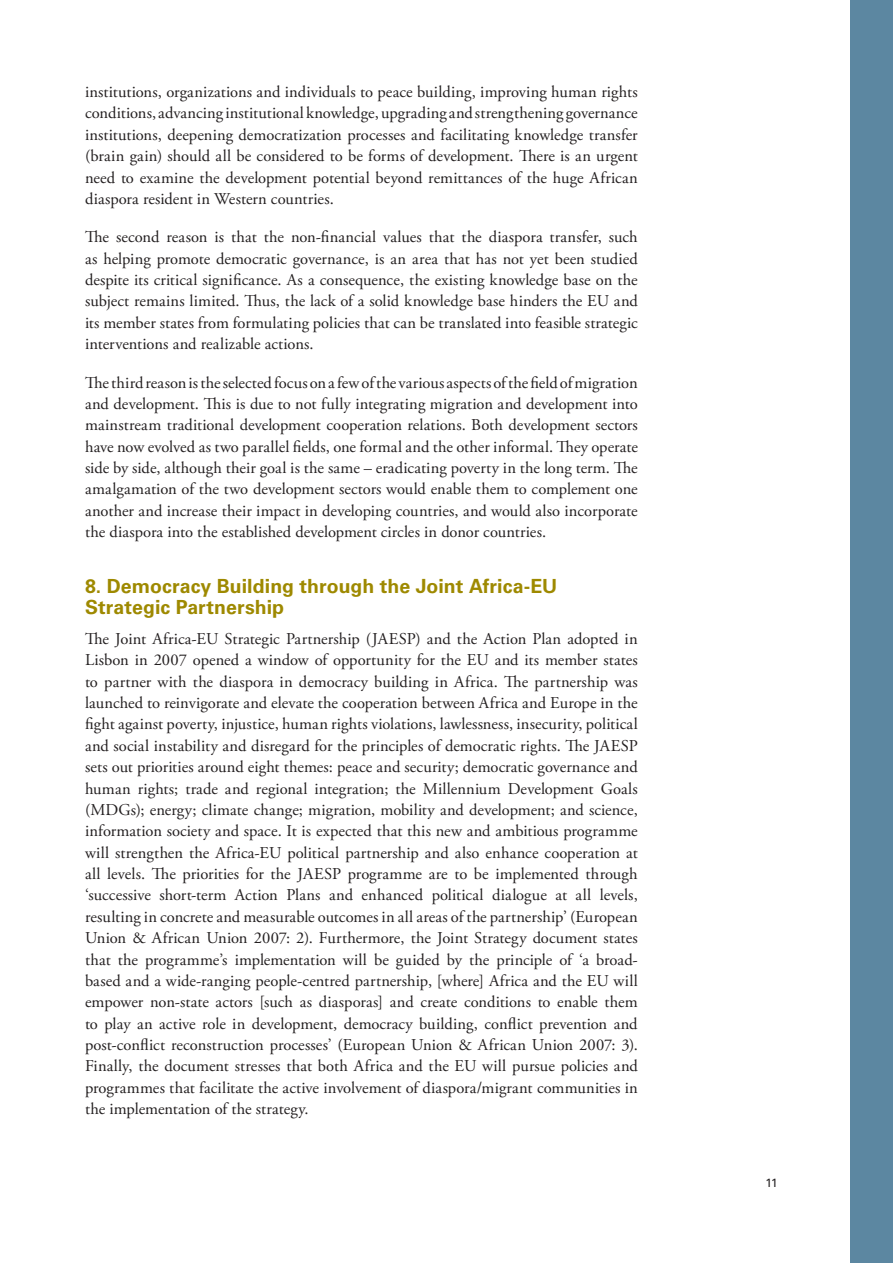
<style>
.page{position:relative;width:893px;height:1263px;background:#fff}
.page>*{position:absolute;margin:0;border:0;box-sizing:border-box;transform-origin:0 0}
.Underrubrik{font:700 19.5px/21.3px "Univers LT Std";letter-spacing:.005em;color:#9e8900}
.Brödtext{font:16.5px/21.3px "Adobe Garamond Pro";letter-spacing:.005em;color:#231f20;text-align:justify}
.t1{font:12px "Univers LT Std";color:#231f20}
</style>
<div class="page">
<div style="left:850px;top:0;width:43px;height:1263px;background:#5c87a1"></div>
<p class="Brödtext" style="left:85px;top:82px;width:554px">institutions, organizations and individuals to peace building, improving human rights conditions, advancing institutional knowledge, upgrading and strengthening governance institutions, deepening democratization processes and facilitating knowledge transfer (brain gain) should all be considered to be forms of development. There is an urgent need to examine the development potential beyond remittances of the huge African diaspora resident in Western countries.</p>
<p class="Brödtext" style="left:85px;top:227px;width:554px">The second reason is that the non-financial values that the diaspora transfer, such as helping promote democratic governance, is an area that has not yet been studied despite its critical significance. As a consequence, the existing knowledge base on the subject remains limited. Thus, the lack of a solid knowledge base hinders the EU and its member states from formulating policies that can be translated into feasible strategic interventions and realizable actions.</p>
<p class="Brödtext" style="left:85px;top:372px;width:554px">The third reason is the selected focus on a few of the various aspects of the field of migration and development. This is due to not fully integrating migration and development into mainstream traditional development cooperation relations. Both development sectors have now evolved as two parallel fields, one formal and the other informal. They operate side by side, although their goal is the same – eradicating poverty in the long term. The amalgamation of the two development sectors would enable them to complement one another and increase their impact in developing countries, and would also incorporate the diaspora into the established development circles in donor countries.</p>
<p class="Underrubrik" style="left:85px;top:575px;width:474px">8. Democracy Building through the Joint Africa-EU<br>Strategic Partnership</p>
<p class="Brödtext" style="left:85px;top:628px;width:554px">The Joint Africa-EU Strategic Partnership (JAESP) and the Action Plan adopted in Lisbon in 2007 opened a window of opportunity for the EU and its member states to partner with the diaspora in democracy building in Africa. The partnership was launched to reinvigorate and elevate the cooperation between Africa and Europe in the fight against poverty, injustice, human rights violations, lawlessness, insecurity, political and social instability and disregard for the principles of democratic rights. The JAESP sets out priorities around eight themes: peace and security; democratic governance and human rights; trade and regional integration; the Millennium Development Goals (MDGs); energy; climate change; migration, mobility and development; and science, information society and space. It is expected that this new and ambitious programme will strengthen the Africa-EU political partnership and also enhance cooperation at all levels. The priorities for the JAESP programme are to be implemented through ‘successive short-term Action Plans and enhanced political dialogue at all levels, resulting in concrete and measurable outcomes in all areas of the partnership’ (European Union &amp; African Union 2007: 2). Furthermore, the Joint Strategy document states that the programme’s implementation will be guided by the principle of ‘a broad&shy;based and a wide-ranging people-centred partnership, [where] Africa and the EU will empower non-state actors [such as diasporas] and create conditions to enable them to play an active role in development, democracy building, conflict prevention and post-conflict reconstruction processes’ (European Union &amp; African Union 2007: 3).<br>Finally, the document stresses that both Africa and the EU will pursue policies and programmes that facilitate the active involvement of diaspora/migrant communities in the implementation of the strategy.</p>
<p class="t1" style="left:765px;top:1175px;width:14px">11</p>
</div>
